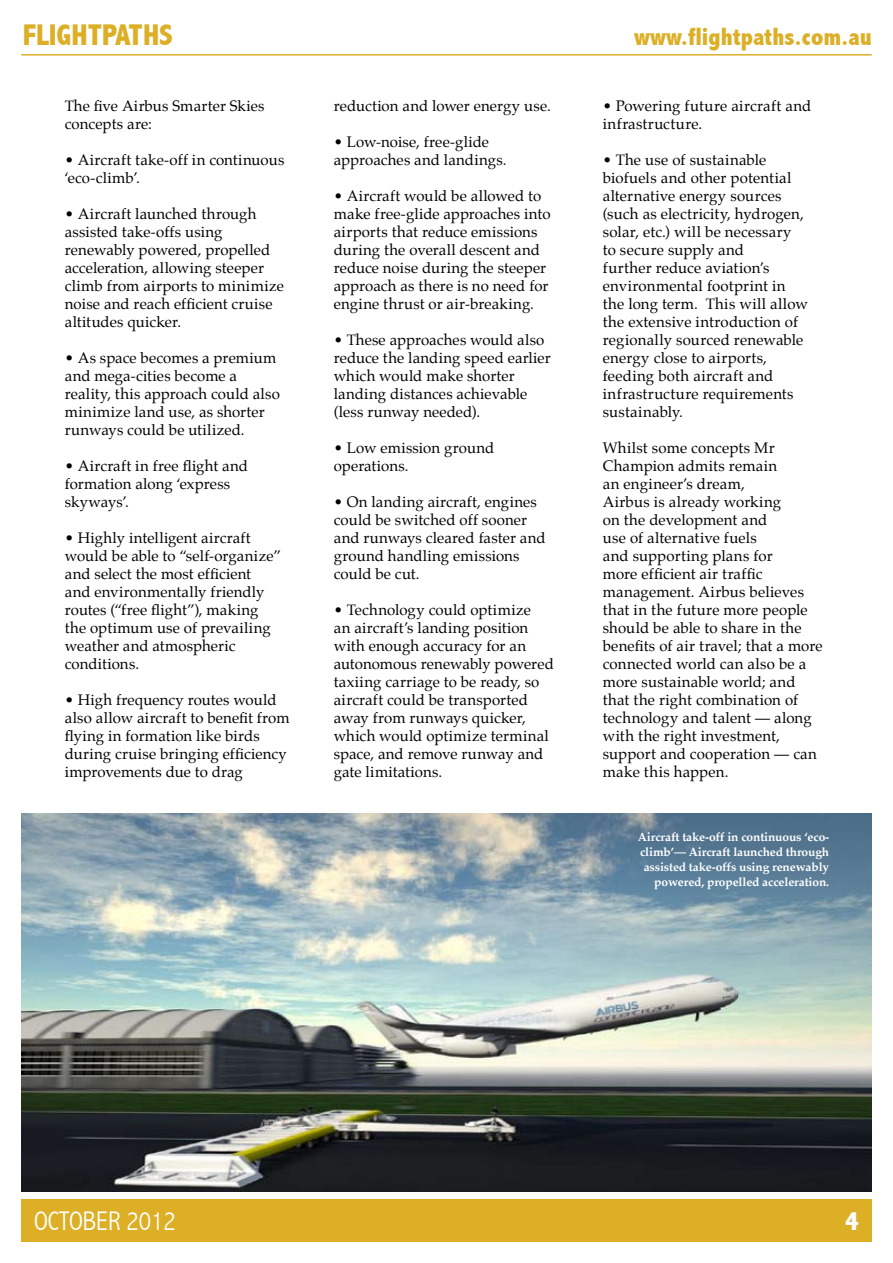
<style>
.page{position:relative;width:893px;height:1263px;background:#fff}
.page>*{position:absolute;margin:0;border:0;box-sizing:border-box;transform-origin:0 0}
.t1{font:800 condensed 30px "Abadi";color:#dcaf27}
.t2{font:300 condensed 27px "Abadi";color:#fff}
.t3{font:800 condensed 27px "Abadi";color:#fff}
.t4{font:800 condensed 25.2px "Abadi";color:#dcaf27}
.t5{font:15px/18px "Palatino";letter-spacing:.01em;color:#000}
.t6{font:700 12px/15px "Palatino";letter-spacing:-.01em;color:#fff;text-align:right}
</style>
<div class="page">
<img style="left:21px;top:813px;width:851px;height:378px">
<div style="left:21px;top:1199px;width:851px;height:43px;background:#dcaf27"></div>
<hr style="left:21px;top:54px;width:851px;height:2px;background:#dcaf27">
<h1 class="t1" style="left:23px;top:17px;width:152px">FLIGHTPATHS</h1>
<h3 class="t4" style="left:634px;top:22px;width:239px">www.flightpaths.com.au</h3>
<p class="t5" style="left:65px;top:97px;width:201px">The five Airbus Smarter Skies concepts are:</p>
<p class="t5" style="left:65px;top:151px;width:221px">• Aircraft take-off in continuous ‘eco-climb’.</p>
<p class="t5" style="left:65px;top:205px;width:221px">• Aircraft launched through assisted take-offs using renewably powered, propelled acceleration, allowing steeper climb from airports to minimize noise and reach efficient cruise altitudes quicker.</p>
<p class="t5" style="left:65px;top:349px;width:217px">• As space becomes a premium and mega-cities become a reality, this approach could also minimize land use, as shorter runways could be utilized.</p>
<p class="t5" style="left:65px;top:457px;width:185px">• Aircraft in free flight and formation along ‘express skyways’.</p>
<p class="t5" style="left:65px;top:529px;width:218px">• Highly intelligent aircraft would be able to “self-organize” and select the most efficient<br>and environmentally friendly routes (“free flight”), making the optimum use of prevailing weather and atmospheric conditions.</p>
<p class="t5" style="left:65px;top:691px;width:226px">• High frequency routes would also allow aircraft to benefit from flying in formation like birds during cruise bringing efficiency improvements due to drag</p>
<p class="t5" style="left:334px;top:97px;width:218px">reduction and lower energy use.</p>
<p class="t5" style="left:334px;top:133px;width:174px">• Low-noise, free-glide approaches and landings.</p>
<p class="t5" style="left:334px;top:187px;width:218px">• Aircraft would be allowed to make free-glide approaches into airports that reduce emissions during the overall descent and reduce noise during the steeper approach as there is no need for engine thrust or air-breaking.</p>
<p class="t5" style="left:334px;top:331px;width:218px">• These approaches would also reduce the landing speed earlier which would make shorter landing distances achievable (less runway needed).</p>
<p class="t5" style="left:334px;top:439px;width:162px">• Low emission ground operations.</p>
<p class="t5" style="left:334px;top:493px;width:213px">• On landing aircraft, engines could be switched off sooner and runways cleared faster and ground handling emissions could be cut.</p>
<p class="t5" style="left:334px;top:601px;width:222px">• Technology could optimize<br>an aircraft’s landing position with enough accuracy for an autonomous renewably powered taxiing carriage to be ready, so aircraft could be transported away from runways quicker, which would optimize terminal space, and remove runway and gate limitations.</p>
<p class="t5" style="left:603px;top:97px;width:210px">• Powering future aircraft and infrastructure.</p>
<p class="t5" style="left:603px;top:151px;width:207px">• The use of sustainable biofuels and other potential alternative energy sources (such as electricity, hydrogen, solar, etc.) will be necessary to secure supply and<br>further reduce aviation’s environmental footprint in the long term. This will allow the extensive introduction of regionally sourced renewable energy close to airports, feeding both aircraft and infrastructure requirements sustainably.</p>
<p class="t5" style="left:603px;top:439px;width:222px">Whilst some concepts Mr<br>Champion admits remain<br>an engineer’s dream,<br>Airbus is already working<br>on the development and<br>use of alternative fuels<br>and supporting plans for<br>more efficient air traffic management. Airbus believes that in the future more people should be able to share in the benefits of air travel; that a more connected world can also be a more sustainable world; and that the right combination of technology and talent — along with the right investment, support and cooperation — can make this happen.</p>
<p class="t6" style="left:638px;top:829px;width:193px">Aircraft take-off in continuous ‘eco&shy;climb’— Aircraft launched through assisted take-offs using renewably powered, propelled acceleration.</p>
<h2 class="t2" style="left:34px;top:1205px;width:143px">OCTOBER 2012</h2>
<h2 class="t3" style="left:845px;top:1205px;width:15px">4</h2>
</div>
